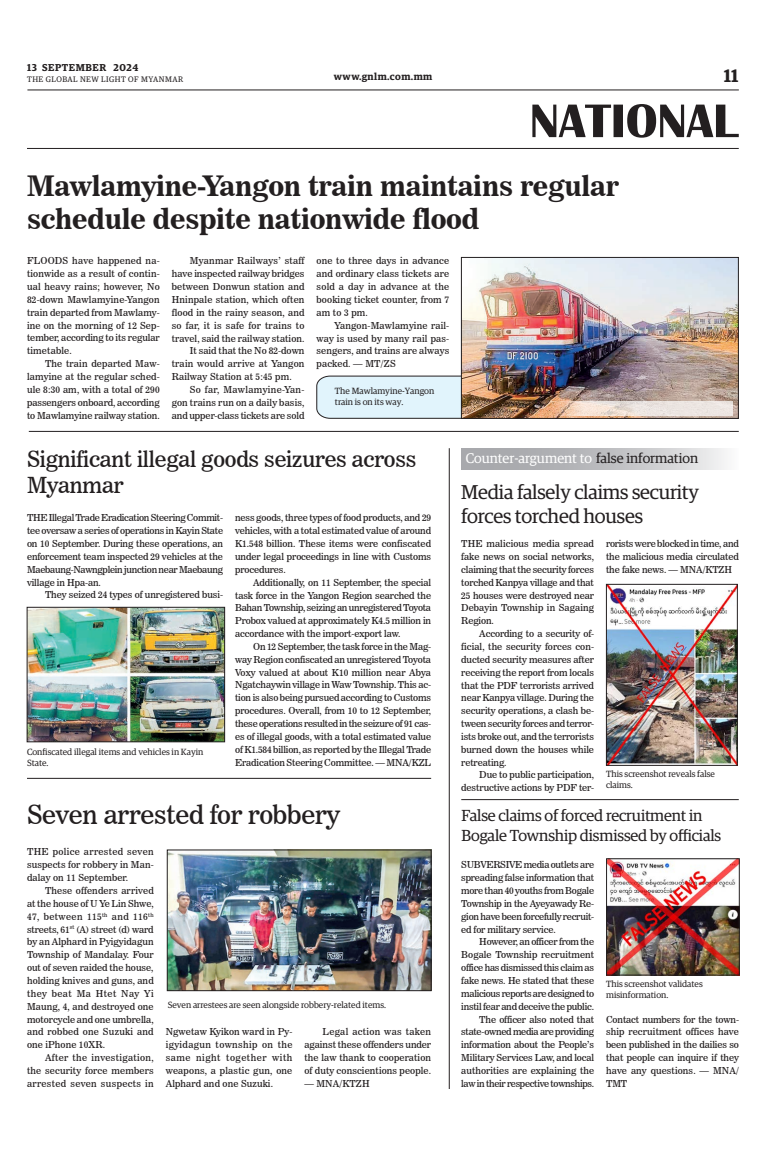
<style>
.page{position:relative;width:773px;height:1152px;background:#fff}
.page>*{position:absolute;margin:0;border:0;box-sizing:border-box;transform-origin:0 0}
._1_Clm_Head{font:28px/33.6px "News 706 BT Bold C";letter-spacing:-.01em;color:#231f20}
._1_Clm_Head-2{font:26px "News 706 BT Roman C";letter-spacing:-.01em;color:#231f20}
._1_Clm_Head-3{font:22px/26.4px "News 706 BT Roman C";letter-spacing:-.01em;color:#231f20}
._1_Clm_Head-4{font:20px/24px "Guardian Egyp";letter-spacing:-.01em;color:#231f20}
.t1{font:600 18px "Guardian Egyp";color:#231f20}
._1_Clm_Head-5{font:16px/19.2px "Guardian Egyp";letter-spacing:-.01em;color:#231f20}
.t2{font:14px "Guardian Egyp";color:#fff}
.t3{font:600 10px "Guardian Egyp";letter-spacing:.04em;color:#231f20}
.t4{font:600 10px "Guardian Egyp";letter-spacing:.06em;color:#231f20}
._2nd_Body{font:9.5px/12.9px "News 706 BT Roman C";letter-spacing:-.005em;color:#231f20;text-align:justify}
.Normal_Para{font:9.5px/12.9px "News 706 BT Roman C";letter-spacing:-.005em;color:#231f20;text-align:justify}
.t5{font:9px/10.8px "Guardian Egyp";color:#231f20}
.t6{font:8px "Guardian Egyp";letter-spacing:.06em;color:#231f20}
.s1{color:#231f20}
</style>
<div class="page">
<hr style="left:27px;top:89px;width:711px;height:1px;background:#231f20">
<hr style="left:27px;top:148px;width:711px;height:1px;background:#231f20">
<svg style="left:532px;top:104px;width:206px;height:34px"></svg>
<svg style="left:316px;top:376px;width:145px;height:43px;background:#d9eaf2"></svg>
<img style="left:29px;top:609px;width:194px;height:131px">
<div style="left:27px;top:607px;width:198px;height:135px;border:1px solid #231f20"></div>
<hr style="left:29px;top:431px;width:709px;height:1px;background:#231f20">
<img style="left:169px;top:852px;width:260px;height:137px">
<div style="left:167px;top:850px;width:264px;height:141px;border:1px solid #231f20"></div>
<img style="left:608px;top:586px;width:127px;height:178px">
<div style="left:606px;top:584px;width:131px;height:182px;border:1px solid #231f20"></div>
<img style="left:608px;top:861px;width:129px;height:112px">
<div style="left:606px;top:859px;width:133px;height:116px;border:1px solid #231f20"></div>
<hr style="left:461px;top:799px;width:277px;height:1px;background:#231f20">
<div style="left:461px;top:448px;width:277px;height:22px;background:linear-gradient(to right,#999a9e,#ececed)"></div>
<hr style="left:27px;top:778px;width:404px;height:1px;background:#231f20">
<img style="left:463px;top:259px;width:273px;height:158px">
<div style="left:461px;top:257px;width:277px;height:162px;border:1px solid #231f20"></div>
<svg style="left:543px;top:402px;width:189px;height:14px;background:#ebdacf"></svg>
<hr style="left:449px;top:448px;width:1px;height:641px;background:#231f20">
<p class="t4" style="left:27px;top:60px;width:113px">13 SEPTEMBER 2024</p>
<p class="t6" style="left:27px;top:74px;width:158px">THE GLOBAL NEW LIGHT OF MYANMAR</p>
<p class="t3" style="left:334px;top:69px;width:100px">www.gnlm.com.mm</p>
<h3 class="t1" style="left:723px;top:63px;width:16px">11</h3>
<p class="_1_Clm_Head" style="left:27px;top:169px;width:593px">Mawlamyine-Yangon train maintains regular schedule despite nationwide flood</p>
<p class="Normal_Para" style="left:27px;top:254px;width:134px">FLOODS have happened na&shy;tionwide as a result of contin&shy;ual heavy rains; however, No 82-down Mawlamyine-Yangon train departed from Mawlamy&shy;ine on the morning of 12 Sep&shy;tember, according to its regular timetable.</p>
<p class="_2nd_Body" style="left:27px;top:357px;width:134px;text-indent:18px">The train departed Maw&shy;lamyine at the regular sched&shy;ule 8:30 am, with a total of 290 passengers onboard, according to Mawlamyine railway station.</p>
<p class="_2nd_Body" style="left:172px;top:255px;width:134px;text-indent:18px">Myanmar Railways’ staff have inspected railway bridges between Donwun station and Hninpale station, which often flood in the rainy season, and so far, it is safe for trains to travel, said the railway station.</p>
<p class="_2nd_Body" style="left:172px;top:344px;width:134px;text-indent:18px">It said that the No 82-down train would arrive at Yangon Railway Station at 5:45 pm.</p>
<p class="_2nd_Body" style="left:172px;top:383px;width:134px;text-indent:18px">So far, Mawlamyine-Yan&shy;gon trains run on a daily basis, and upper-class tickets are sold</p>
<p class="_2nd_Body" style="left:316px;top:255px;width:134px">one to three days in advance and ordinary class tickets are sold a day in advance at the booking ticket counter, from 7 am to 3 pm.</p>
<p class="_2nd_Body" style="left:316px;top:319px;width:134px;text-indent:18px">Yangon-Mawlamyine rail&shy;way is used by many rail pas&shy;sengers, and trains are always packed. — MT/ZS</p>
<p class="t5" style="left:335px;top:385px;width:101px">The Mawlamyine-Yangon train is on its way.</p>
<p class="_1_Clm_Head-3" style="left:27px;top:446px;width:391px">Significant illegal goods seizures across<br>Myanmar</p>
<p class="Normal_Para" style="left:27px;top:511px;width:198px">THE Illegal Trade Eradication Steering Commit&shy;tee oversaw a series of operations in Kayin State on 10 September. During these operations, an enforcement team inspected 29 vehicles at the Maebaung-Nawngplein junction near Maebaung village in Hpa-an.</p>
<p class="_2nd_Body" style="left:45px;top:589px;width:179px">They seized 24 types of unregistered busi-</p>
<p class="t5" style="left:27px;top:746px;width:178px">Confiscated illegal items and vehicles in Kayin<br>State.</p>
<p class="_2nd_Body" style="left:235px;top:511px;width:198px">ness goods, three types of food products, and 29 vehicles, with a total estimated value of around K1.548 billion. These items were confiscated under legal proceedings in line with Customs procedures.</p>
<p class="_2nd_Body" style="left:235px;top:576px;width:197px;text-indent:18px">Additionally, on 11 September, the special task force in the Yangon Region searched the Bahan Township, seizing an unregistered Toyota Probox valued at approximately K4.5 million in accordance with the import-export law.</p>
<p class="_2nd_Body" style="left:235px;top:640px;width:197px;text-indent:18px">On 12 September, the task force in the Mag&shy;way Region confiscated an unregistered Toyota Voxy valued at about K10 million near Abya Ngatchaywin village in Waw Township. This ac&shy;tion is also being pursued according to Customs procedures. Overall, from 10 to 12 September, these operations resulted in the seizure of 91 cas&shy;es of illegal goods, with a total estimated value of K1.584 billion, as reported by the Illegal Trade Eradication Steering Committee. — MNA/KZL</p>
<p class="_1_Clm_Head-2" style="left:27px;top:799px;width:314px">Seven arrested for robbery</p>
<p class="Normal_Para" style="left:27px;top:846px;width:128px">THE police arrested seven suspects for robbery in Man&shy;dalay on 11 September.</p>
<p class="_2nd_Body" style="left:27px;top:884px;width:128px;text-indent:18px">These offenders arrived at the house of U Ye Lin Shwe, 47, between 115<sup>th</sup> and 116<sup>th </sup>streets, 61<sup>st</sup> (A) street (d) ward by an Alphard in Pyigyidagun Township of Mandalay. Four out of seven raided the house, holding knives and guns, and they beat Ma Htet Nay Yi Maung, 4, and destroyed one motorcycle and one umbrella, and robbed one Suzuki and one iPhone 10XR.</p>
<p class="_2nd_Body" style="left:27px;top:1051px;width:128px;text-indent:18px">After the investigation, the security force members arrested seven suspects in</p>
<p class="t5" style="left:168px;top:999px;width:220px">Seven arrestees are seen alongside robbery-related items.</p>
<p class="_2nd_Body" style="left:166px;top:1026px;width:128px">Ngwetaw Kyikon ward in Py&shy;igyidagun township on the same night together with weapons, a plastic gun, one Alphard and one Suzuki.</p>
<p class="_2nd_Body" style="left:304px;top:1026px;width:128px;text-indent:18px">Legal action was taken against these offenders under the law thank to cooperation of duty conscientions people.</p>
<p class="_2nd_Body" style="left:304px;top:1077px;width:67px">— MNA/KTZH</p>
<p class="t2" style="left:465px;top:449px;width:234px">Counter-argument to <span class="s1">false information</span></p>
<p class="_1_Clm_Head-4" style="left:461px;top:478px;width:239px">Media falsely claims security forces torched houses</p>
<p class="Normal_Para" style="left:461px;top:537px;width:134px">THE malicious media spread fake news on social networks, claiming that the security forces torched Kanpya village and that 25 houses were destroyed near Debayin Township in Sagaing Region.</p>
<p class="_2nd_Body" style="left:461px;top:627px;width:134px;text-indent:18px">According to a security of&shy;ficial, the security forces con&shy;ducted security measures after receiving the report from locals that the PDF terrorists arrived near Kanpya village. During the security operations, a clash be&shy;tween security forces and terror&shy;ists broke out, and the terrorists burned down the houses while retreating.</p>
<p class="_2nd_Body" style="left:461px;top:769px;width:134px;text-align:right">Due to public participation, destructive actions by PDF ter-</p>
<p class="_2nd_Body" style="left:606px;top:537px;width:134px">rorists were blocked in time, and the malicious media circulated the fake news. — MNA/KTZH</p>
<p class="t5" style="left:606px;top:768px;width:110px">This screenshot reveals false claims.</p>
<p class="_1_Clm_Head-5" style="left:461px;top:805px;width:261px">False claims of forced recruitment in<br>Bogale Township dismissed by officials</p>
<p class="Normal_Para" style="left:461px;top:858px;width:134px">SUBVERSIVE media outlets are spreading false information that more than 40 youths from Bogale Township in the Ayeyawady Re&shy;gion have been forcefully recruit&shy;ed for military service.</p>
<p class="_2nd_Body" style="left:461px;top:936px;width:134px;text-indent:18px">However, an officer from the Bogale Township recruitment office has dismissed this claim as fake news. He stated that these malicious reports are designed to instil fear and deceive the public.</p>
<p class="_2nd_Body" style="left:461px;top:1013px;width:134px;text-indent:18px">The officer also noted that state-owned media are providing information about the People’s Military Services Law, and local authorities are explaining the law in their respective townships.</p>
<p class="_2nd_Body" style="left:606px;top:1013px;width:134px">Contact numbers for the town&shy;ship recruitment offices have been published in the dailies so that people can inquire if they have any questions. — MNA/ TMT</p>
<p class="t5" style="left:606px;top:978px;width:98px">This screenshot validates misinformation.</p>
</div>
